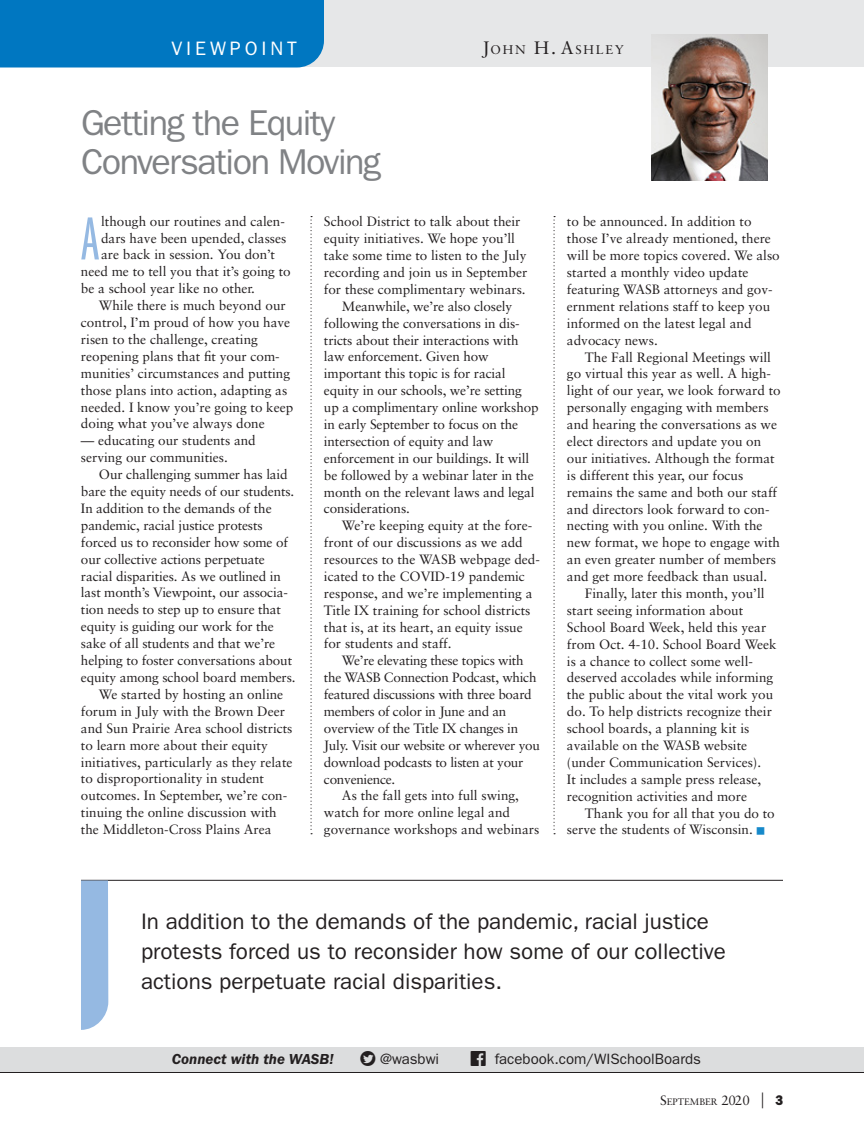
<style>
.page{position:relative;width:864px;height:1134px;background:#fff}
.page>*{position:absolute;margin:0;border:0;box-sizing:border-box;transform-origin:0 0}
.t1{font:63px "Franklin Gothic Book X Cmpr";color:#95b9e2}
.t2{font:36px/39px "Franklin Gothic";letter-spacing:-.04em;color:#808285}
.t3{font:22.5px/30px "Franklin Gothic";color:#231f20}
.t4{font:19.5px "Franklin Gothic";letter-spacing:.2em;color:#fff}
.t5{font:15px "Franklin Gothic";color:#231f20}
.t6{font:italic 600 15px "Franklin Gothic";color:#231f20}
.t7{font:15px "SS Social Circle";color:#231f20}
.t8{font:13.5px/17px "Sabon";color:#231f20}
.t9{font:13.5px "Sabon";letter-spacing:-.02em;color:#231f20}
.t10{font:12.6px "Sabon";letter-spacing:.145em;color:#231f20}
.t11{font:9.45px "Sabon";color:#231f20}
.s1{font-size:18px}
.s2{font-family:"Universal Newswith Comm Pi";font-size:15px;color:#1689ca}
.s3{font-family:"Franklin Gothic"}
.s4{font-family:"SS Social"}
.s5{font-size:13.5px}
.s6{font-size:20.25px}
.s7{font-family:"Franklin Gothic";font-weight:800;font-size:14.1px}
</style>
<div class="page">
<div style="left:0;top:0;width:864px;height:68px;background:#e6e7e8"></div>
<hr style="left:81px;top:880px;width:702px;height:1px;background:#231f20">
<div style="left:81px;top:880px;width:27px;height:150px;background:#95b9e2"></div>
<div style="left:0;top:1047px;width:864px;height:25px;background:#dcddde"></div>
<svg style="left:554px;top:216px;width:1px;height:618px"></svg>
<svg style="left:310px;top:216px;width:2px;height:618px"></svg>
<hr style="left:0;top:1072px;width:864px;height:1px;background:#231f20">
<div style="left:0;top:0;width:324px;height:68px;background:#0077c1"></div>
<img style="left:651px;top:34px;width:117px;height:147px">
<h3 class="t4" style="left:171px;top:37px;width:127px">VIEWPOINT</h3>
<p class="t10" style="left:482px;top:43px;width:143px"><span class="s1">J</span>OHN <span class="s1">H. A</span>SHLEY</p>
<h2 class="t2" style="left:81px;top:104px;width:302px">Getting the Equity<br>Conversation Moving</h2>
<h1 class="t1" style="left:81px;top:206px;width:20px">A</h1>
<p class="t8" style="left:101px;top:213px;width:185px">lthough our routines and calen-</p>
<p class="t8" style="left:324px;top:213px;width:198px">School District to talk about their</p>
<p class="t8" style="left:324px;top:230px;width:193px">equity initiatives. We hope you’ll</p>
<p class="t8" style="left:324px;top:247px;width:204px">take some time to listen to the July</p>
<p class="t8" style="left:324px;top:264px;width:205px">recording and join us in September</p>
<p class="t8" style="left:324px;top:281px;width:203px">for these complimentary webinars.</p>
<p class="t8" style="left:342px;top:297px;width:172px">Meanwhile, we’re also closely</p>
<p class="t8" style="left:324px;top:314px;width:197px">following the conversations in dis-</p>
<p class="t8" style="left:324px;top:331px;width:196px">tricts about their interactions with</p>
<p class="t8" style="left:324px;top:348px;width:166px">law enforcement. Given how</p>
<p class="t8" style="left:324px;top:365px;width:183px">important this topic is for racial</p>
<p class="t8" style="left:324px;top:382px;width:199px">equity in our schools, we’re setting</p>
<p class="t8" style="left:324px;top:399px;width:216px">up a complimentary online workshop</p>
<p class="t8" style="left:324px;top:416px;width:196px">in early September to focus on the</p>
<p class="t8" style="left:324px;top:433px;width:171px">intersection of equity and law</p>
<p class="t8" style="left:324px;top:449px;width:207px">enforcement in our buildings. It will</p>
<p class="t8" style="left:324px;top:466px;width:211px">be followed by a webinar later in the</p>
<p class="t8" style="left:324px;top:483px;width:212px">month on the relevant laws and legal</p>
<p class="t8" style="left:324px;top:500px;width:87px">considerations.</p>
<p class="t8" style="left:342px;top:517px;width:192px">We’re keeping equity at the fore-</p>
<p class="t8" style="left:324px;top:534px;width:200px">front of our discussions as we add</p>
<p class="t8" style="left:324px;top:551px;width:217px">resources to the WASB webpage ded-</p>
<p class="t8" style="left:324px;top:568px;width:202px">icated to the COVID-19 pandemic</p>
<p class="t8" style="left:324px;top:585px;width:210px">response, and we’re implementing a</p>
<p class="t8" style="left:324px;top:601px;width:208px">Title IX training for school districts</p>
<p class="t8" style="left:324px;top:618px;width:200px">that is, at its heart, an equity issue</p>
<p class="t8" style="left:324px;top:635px;width:129px">for students and staff.</p>
<p class="t9" style="left:342px;top:653px;width:183px">We’re elevating these topics with</p>
<p class="t9" style="left:324px;top:670px;width:214px">the WASB Connection Podcast, which</p>
<p class="t9" style="left:324px;top:686px;width:209px">featured discussions with three board</p>
<p class="t9" style="left:324px;top:703px;width:184px">members of color in June and an</p>
<p class="t9" style="left:324px;top:720px;width:196px">overview of the Title IX changes in</p>
<p class="t9" style="left:324px;top:737px;width:217px">July. Visit our website or wherever you</p>
<p class="t9" style="left:324px;top:754px;width:201px">download podcasts to listen at your</p>
<p class="t9" style="left:324px;top:771px;width:73px">convenience.</p>
<p class="t8" style="left:342px;top:787px;width:179px">As the fall gets into full swing,</p>
<p class="t8" style="left:324px;top:804px;width:188px">watch for more online legal and</p>
<p class="t8" style="left:324px;top:821px;width:217px">governance workshops and webinars</p>
<p class="t8" style="left:101px;top:230px;width:187px">dars have been upended, classes</p>
<p class="t8" style="left:101px;top:246px;width:175px">are back in session. You don’t</p>
<p class="t8" style="left:81px;top:263px;width:211px">need me to tell you that it’s going to</p>
<p class="t8" style="left:81px;top:280px;width:176px">be a school year like no other.</p>
<p class="t8" style="left:99px;top:297px;width:188px">While there is much beyond our</p>
<p class="t8" style="left:81px;top:314px;width:211px">control, I’m proud of how you have</p>
<p class="t8" style="left:81px;top:331px;width:179px">risen to the challenge, creating</p>
<p class="t8" style="left:81px;top:348px;width:200px">reopening plans that fit your com-</p>
<p class="t8" style="left:81px;top:364px;width:211px">munities’ circumstances and putting</p>
<p class="t8" style="left:81px;top:381px;width:208px">those plans into action, adapting as</p>
<p class="t8" style="left:81px;top:398px;width:214px">needed. I know you’re going to keep</p>
<p class="t8" style="left:81px;top:415px;width:185px">doing what you’ve always done</p>
<p class="t8" style="left:81px;top:432px;width:176px">— educating our students and serving our communities.</p>
<p class="t8" style="left:99px;top:466px;width:190px">Our challenging summer has laid</p>
<p class="t8" style="left:81px;top:483px;width:215px">bare the equity needs of our students.</p>
<p class="t8" style="left:81px;top:500px;width:192px">In addition to the demands of the</p>
<p class="t8" style="left:81px;top:517px;width:183px">pandemic, racial justice protests</p>
<p class="t8" style="left:81px;top:533px;width:208px">forced us to reconsider how some of</p>
<p class="t8" style="left:81px;top:550px;width:185px">our collective actions perpetuate</p>
<p class="t8" style="left:81px;top:567px;width:201px">racial disparities. As we outlined in</p>
<p class="t8" style="left:81px;top:584px;width:208px">last month’s Viewpoint, our associa-</p>
<p class="t8" style="left:81px;top:601px;width:202px">tion needs to step up to ensure that</p>
<p class="t8" style="left:81px;top:618px;width:194px">equity is guiding our work for the</p>
<p class="t8" style="left:81px;top:635px;width:196px">sake of all students and that we’re</p>
<p class="t8" style="left:81px;top:652px;width:213px">helping to foster conversations about</p>
<p class="t8" style="left:81px;top:669px;width:216px">equity among school board members.</p>
<p class="t8" style="left:99px;top:686px;width:186px">We started by hosting an online</p>
<p class="t8" style="left:81px;top:702px;width:206px">forum in July with the Brown Deer</p>
<p class="t8" style="left:81px;top:719px;width:213px">and Sun Prairie Area school districts</p>
<p class="t8" style="left:81px;top:736px;width:188px">to learn more about their equity</p>
<p class="t8" style="left:81px;top:753px;width:213px">initiatives, particularly as they relate</p>
<p class="t8" style="left:81px;top:770px;width:185px">to disproportionality in student</p>
<p class="t8" style="left:81px;top:787px;width:208px">outcomes. In September, we’re con-</p>
<p class="t8" style="left:81px;top:804px;width:197px">tinuing the online discussion with</p>
<p class="t8" style="left:81px;top:821px;width:192px">the Middleton-Cross Plains Area</p>
<p class="t8" style="left:567px;top:213px;width:214px">to be announced. In addition to those I’ve already mentioned, there will be more topics covered. We also started a monthly video update featuring WASB attorneys and gov&shy;ernment relations staff to keep you informed on the latest legal and advocacy news.</p>
<p class="t8" style="left:567px;top:348px;width:215px;text-indent:18px">The Fall Regional Meetings will go virtual this year as well. A high&shy;light of our year, we look forward to personally engaging with members and hearing the conversations as we elect directors and update you on our initiatives. Although the format is different this year, our focus remains the same and both our staff and directors look forward to con&shy;necting with you online. With the new format, we hope to engage with an even greater number of members and get more feedback than usual.</p>
<p class="t8" style="left:567px;top:585px;width:211px;text-indent:18px">Finally, later this month, you’ll start seeing information about School Board Week, held this year from Oct. 4-10. School Board Week is a chance to collect some well&shy;deserved accolades while informing the public about the vital work you do. To help districts recognize their school boards, a planning kit is available on the WASB website (under Communication Services).<br>It includes a sample press release, recognition activities and more</p>
<p class="t8" style="left:567px;top:804px;width:209px;text-indent:18px">Thank you for all that you do to serve the students of Wisconsin. <span class="s2">n</span></p>
<h3 class="t3" style="left:141px;top:906px;width:587px">In addition to the demands of the pandemic, racial justice protests forced us to reconsider how some of our collective actions perpetuate racial disparities.</h3>
<p class="t6" style="left:172px;top:1051px;width:163px">Connect with the WASB!</p>
<p class="t7" style="left:361px;top:1051px;width:80px">TWITTER <span class="s3">@wasbwi</span></p>
<p class="t5" style="left:471px;top:1050px;width:232px"><span class="s4">FACEBOOK</span> facebook.com/WISchoolBoards</p>
<p class="t11" style="left:660px;top:1097px;width:124px"><span class="s5">S</span>EPTEMBER <span class="s5">2020</span> <span class="s6">|</span> <span class="s7">3</span></p>
</div>
